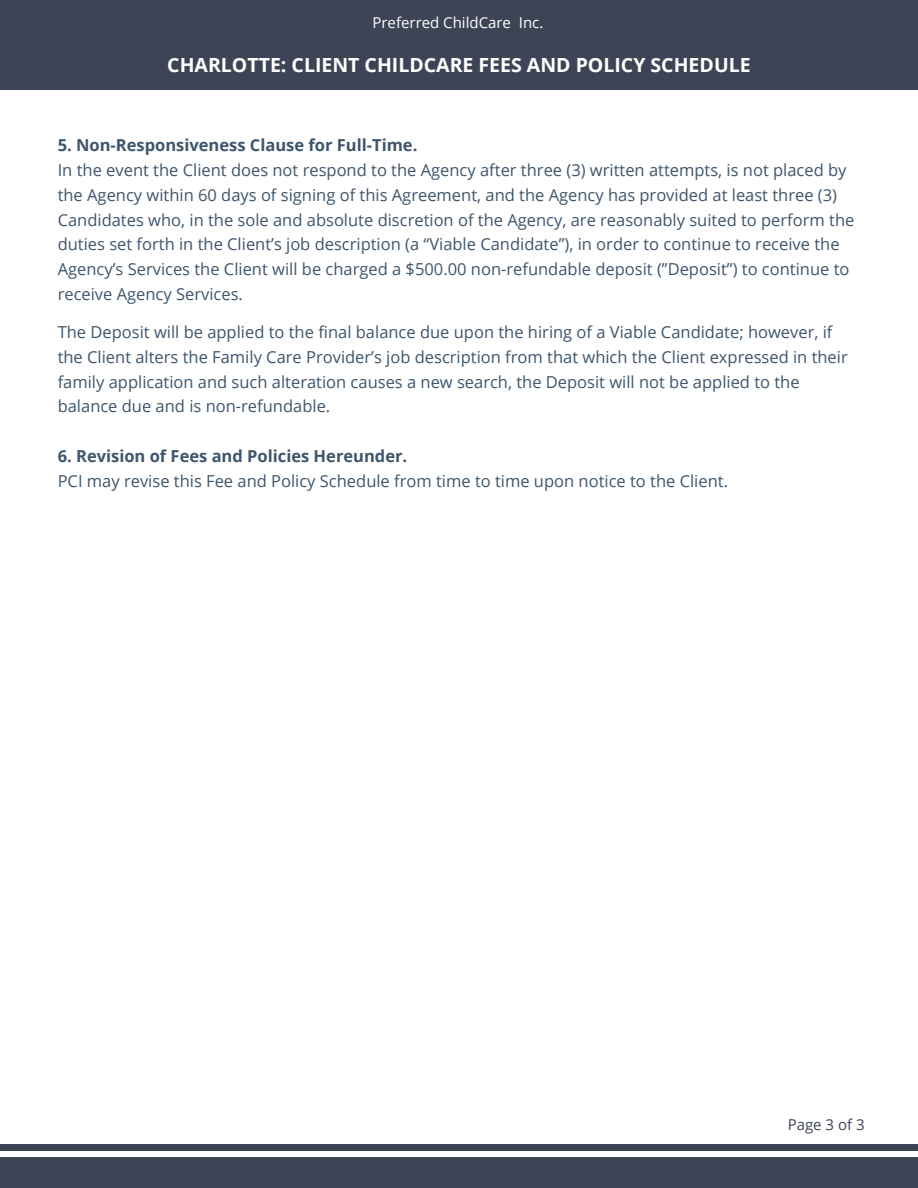
<style>
.page{position:relative;width:918px;height:1188px;background:#fff}
.page>*{position:absolute;margin:0;border:0;box-sizing:border-box;transform-origin:0 0}
.t1{font:700 19.5px "Open Sans";color:#fff}
.t2{font:16.5px/24.8px "Open Sans";color:#3e556c}
.t3{font:700 16.5px "Open Sans";color:#3e556c}
.t4{font:15px "Open Sans";color:#fff}
.t5{font:15px "Open Sans";color:#3d4456}
</style>
<div class="page">
<div style="left:0;top:0;width:918px;height:90px;background:#3d4456"></div>
<div style="left:0;top:1157px;width:918px;height:31px;background:#3d4456"></div>
<div style="left:0;top:1144px;width:918px;height:7px;background:#3d4456"></div>
<p class="t4" style="left:373px;top:12px;width:172px">Preferred ChildCare Inc.</p>
<p class="t1" style="left:167px;top:51px;width:585px">CHARLOTTE: CLIENT CHILDCARE FEES AND POLICY SCHEDULE</p>
<p class="t3" style="left:58px;top:134px;width:361px">5. Non-Responsiveness Clause for Full-Time.</p>
<p class="t2" style="left:58px;top:157px;width:798px">In the event the Client does not respond to the Agency after three (3) written attempts, is not placed by the Agency within 60 days of signing of this Agreement, and the Agency has provided at least three (3)<br>Candidates who, in the sole and absolute discretion of the Agency, are reasonably suited to perform the duties set forth in the Client’s job description (a “Viable Candidate”), in order to continue to receive the Agency’s Services the Client will be charged a $500.00 non-refundable deposit (”Deposit”) to continue to receive Agency Services.</p>
<p class="t2" style="left:58px;top:319px;width:792px">The Deposit will be applied to the final balance due upon the hiring of a Viable Candidate; however, if the Client alters the Family Care Provider’s job description from that which the Client expressed in their family application and such alteration causes a new search, the Deposit will not be applied to the balance due and is non-refundable.</p>
<p class="t3" style="left:58px;top:444px;width:351px">6. Revision of Fees and Policies Hereunder.</p>
<p class="t2" style="left:58px;top:468px;width:672px">PCI may revise this Fee and Policy Schedule from time to time upon notice to the Client.</p>
<p class="t5" style="left:788px;top:1114px;width:78px">Page 3 of 3</p>
</div>
